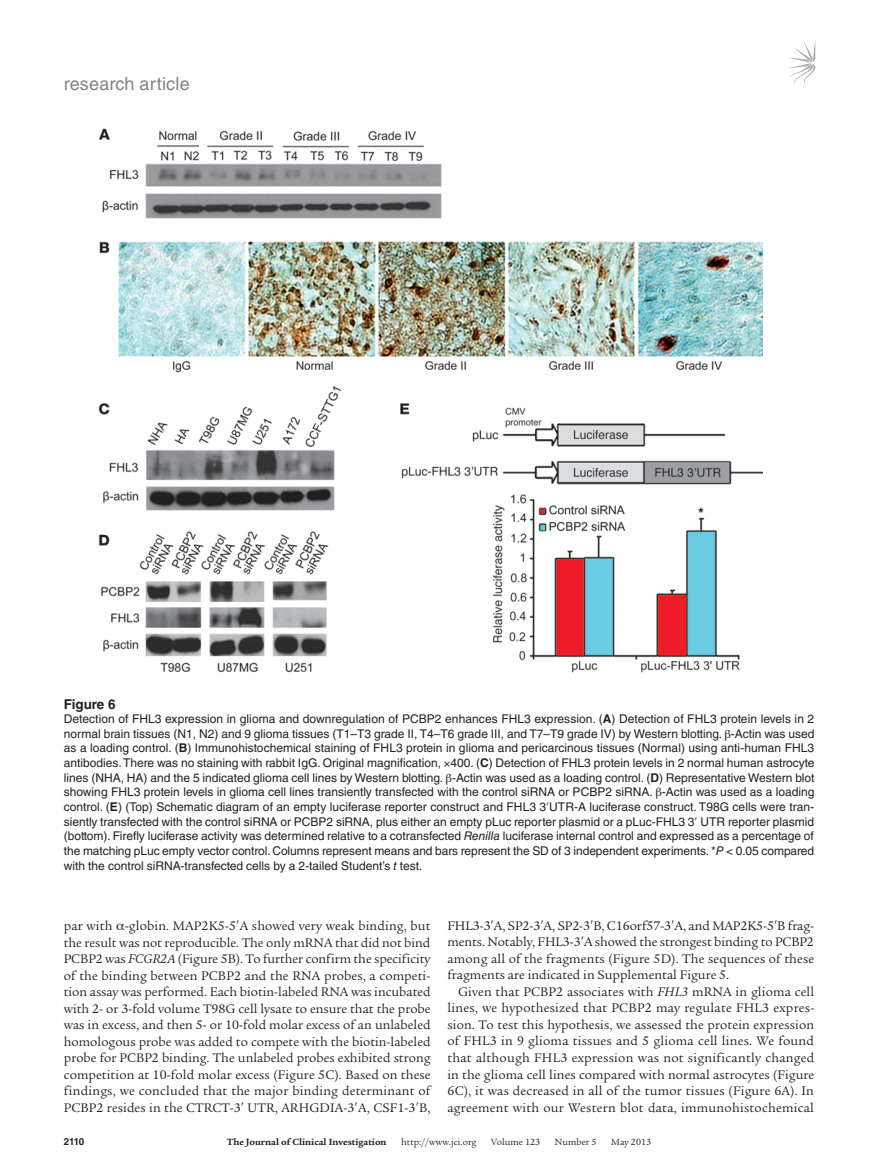
<style>
.page{position:relative;width:878px;height:1175px;background:#fff}
.page>*{position:absolute;margin:0;border:0;box-sizing:border-box;transform-origin:0 0}
.t1{font:18px "Helvetica LT Std";letter-spacing:.01em;color:#808285}
.t2{font:13.5px/16.5px "Legacy Serif Std";letter-spacing:.005em;color:#231f20;text-align:justify}
.t3{font:700 13.5px "Helvetica LT Std";color:#231f20}
.t4{font:12px/14.7px "Helvetica LT Std";color:#231f20;text-align:justify}
.t5{font:9.75px "Legacy Serif Std";color:#231f20}
.t6{font:700 9.75px "Legacy Serif Std";color:#231f20}
.t7{font:700 9.75px "Helvetica LT Std";color:#231f20}
.s1{font-weight:700}
.s2{font-style:italic}
</style>
<div class="page">
<svg style="left:789px;top:42px;width:26px;height:43px"></svg>
<img style="left:99px;top:128px;width:663px;height:545px">
<h1 class="t1" style="left:64px;top:73px;width:127px">research article</h1>
<p class="t3" style="left:64px;top:695px;width:53px">Figure 6</p>
<p class="t4" style="left:64px;top:711px;width:752px">Detection of FHL3 expression in glioma and downregulation of PCBP2 enhances FHL3 expression. (<span class="s1">A</span>) Detection of FHL3 protein levels in 2 normal brain tissues (N1, N2) and 9 glioma tissues (T1–T3 grade II, T4–T6 grade III, and T7–T9 grade IV) by Western blotting. -Actin was used as a loading control. (<span class="s1">B</span>) Immunohistochemical staining of FHL3 protein in glioma and pericarcinous tissues (Normal) using anti-human FHL3 antibodies. There was no staining with rabbit IgG. Original magnification, 400. (<span class="s1">C</span>) Detection of FHL3 protein levels in 2 normal human astrocyte lines (NHA, HA) and the 5 indicated glioma cell lines by Western blotting. -Actin was used as a loading control. (<span class="s1">D</span>) Representative Western blot showing FHL3 protein levels in glioma cell lines transiently transfected with the control siRNA or PCBP2 siRNA. -Actin was used as a loading control. (<span class="s1">E</span>) (Top) Schematic diagram of an empty luciferase reporter construct and FHL3 3 UTR-A luciferase construct. T98G cells were tran&shy;siently transfected with the control siRNA or PCBP2 siRNA, plus either an empty pLuc reporter plasmid or a pLuc-FHL3 3 UTR reporter plasmid (bottom). Firefly luciferase activity was determined relative to a cotransfected <span class="s2">Renilla</span> luciferase internal control and expressed as a percentage of the matching pLuc empty vector control. Columns represent means and bars represent the SD of 3 independent experiments. *<span class="s2">P</span> &lt; 0.05 compared with the control siRNA-transfected cells by a 2-tailed Student’s <span class="s2">t</span> test.</p>
<p class="t2" style="left:64px;top:917px;width:368px">par with -globin. MAP2K5-5 A showed very weak binding, but the result was not reproducible. The only mRNA that did not bind PCBP2 was <span class="s2">FCGR2A</span> (Figure 5B). To further confirm the specificity of the binding between PCBP2 and the RNA probes, a competi&shy;tion assay was performed. Each biotin-labeled RNA was incubated with 2- or 3-fold volume T98G cell lysate to ensure that the probe was in excess, and then 5- or 10-fold molar excess of an unlabeled homologous probe was added to compete with the biotin-labeled probe for PCBP2 binding. The unlabeled probes exhibited strong competition at 10-fold molar excess (Figure 5C). Based on these findings, we concluded that the major binding determinant of PCBP2 resides in the CTRCT-3 UTR, ARHGDIA-3 A, CSF1-3 B,</p>
<p class="t2" style="left:447px;top:917px;width:368px">FHL3-3 A, SP2-3 A, SP2-3 B, C16orf57-3 A, and MAP2K5-5 B frag&shy;ments. Notably, FHL3-3 A showed the strongest binding to PCBP2 among all of the fragments (Figure 5D). The sequences of these fragments are indicated in Supplemental Figure 5.</p>
<p class="t2" style="left:447px;top:983px;width:368px;text-indent:11px">Given that PCBP2 associates with <span class="s2">FHL3</span> mRNA in glioma cell lines, we hypothesized that PCBP2 may regulate FHL3 expres&shy;sion. To test this hypothesis, we assessed the protein expression of FHL3 in 9 glioma tissues and 5 glioma cell lines. We found that although FHL3 expression was not significantly changed in the glioma cell lines compared with normal astrocytes (Figure 6C), it was decreased in all of the tumor tissues (Figure 6A). In agreement with our Western blot data, immunohistochemical</p>
<p class="t7" style="left:64px;top:1135px;width:22px">2110</p>
<p class="t6" style="left:227px;top:1135px;width:161px">The Journal of Clinical Investigation</p>
<p class="t5" style="left:401px;top:1136px;width:77px">http://www.jci.org</p>
<p class="t5" style="left:491px;top:1136px;width:50px">Volume 123</p>
<p class="t5" style="left:555px;top:1136px;width:43px">Number 5</p>
<p class="t5" style="left:611px;top:1136px;width:41px">May 2013</p>
</div>
